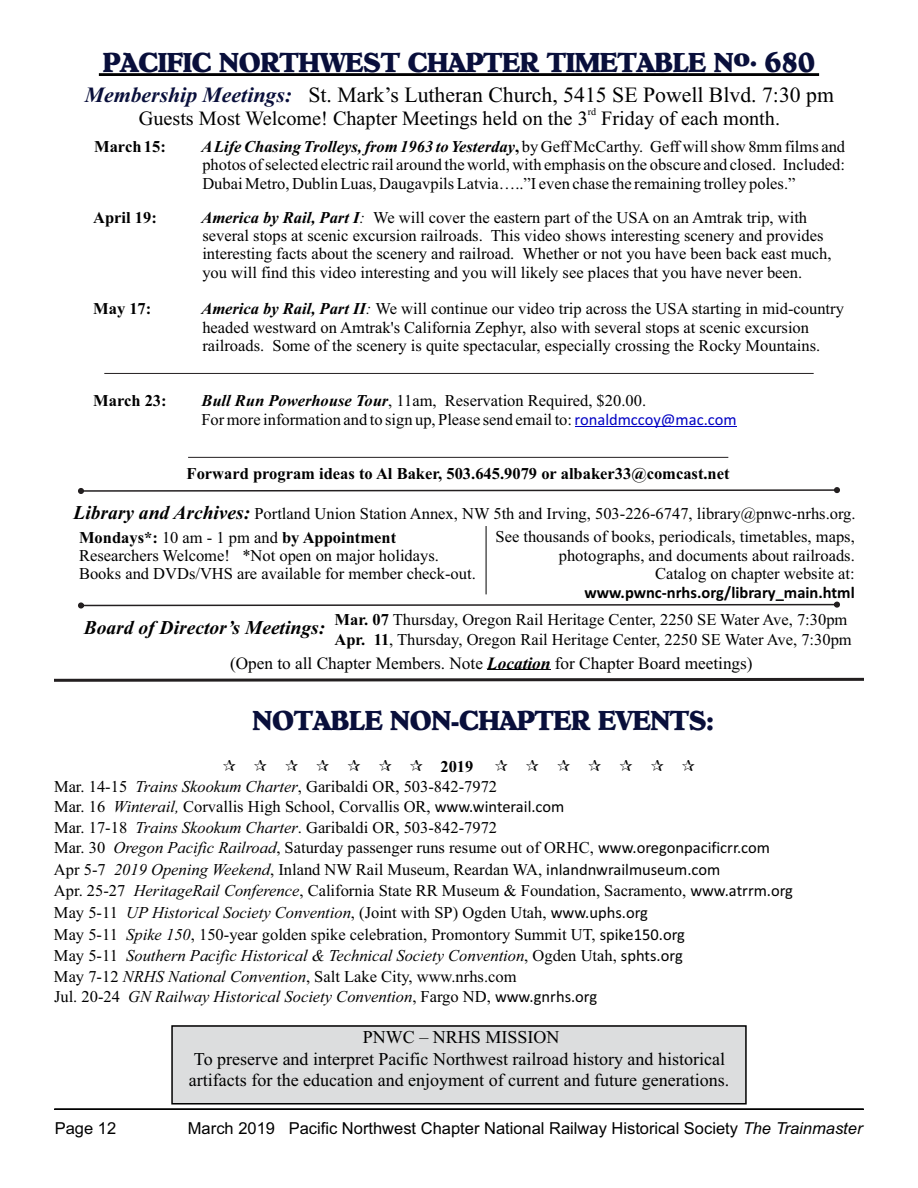
<style>
.page{position:relative;width:918px;height:1188px;background:#fff}
.page>*{position:absolute;margin:0;border:0;box-sizing:border-box;transform-origin:0 0}
.t1{font:27px "Old Century";color:#090f3b}
.t2{font:21.75px "Times New Roman";color:#000}
.t3{font:20.25px "Times New Roman";color:#000}
.t4{font:italic 700 19.5px "Times New Roman";color:#000}
.t5{font:18px/21.6px "Times New Roman";color:#000;text-align:center}
.t6{font:17.25px "Times New Roman";color:#000}
.t7{font:16.5px/18.3px "Times New Roman";color:#000}
.t8{font:italic 16.5px/20.5px "Times New Roman";color:#000}
.t9{font:700 16.5px "Times New Roman";color:#000}
.t10{font:16.5px "Arial";color:#000}
.t11{font:700 16.5px "Calibri";color:#000}
.t12{font:10.2px "Times New Roman";color:#000}
.s1{font-weight:700;font-style:italic;color:#090f3b}
.s2{font-weight:700;font-style:italic}
.s3{font-weight:700}
.s4{font-style:italic}
.s5{font-family:"Calibri";color:#0000c4}
.s6{font-weight:700;font-style:italic;font-size:19.5px}
.s7{font-family:"Calibri"}
.s8{font-style:normal}
.s9{font-family:"Calibri";font-style:normal}
</style>
<div class="page">
<hr style="left:99px;top:73px;width:720px;height:3px;background:#000">
<hr style="left:487px;top:669px;width:64px;height:1px;background:#000">
<svg style="left:78px;top:487px;width:762px;height:7px"></svg>
<svg style="left:78px;top:602px;width:762px;height:7px"></svg>
<svg style="left:54px;top:677px;width:810px;height:5px"></svg>
<hr style="left:575px;top:426px;width:162px;height:1px;background:#0000c4">
<hr style="left:188px;top:457px;width:540px;height:1px;background:#231f20">
<div style="left:172px;top:1025px;width:574px;height:78px;background:#dcddde"></div>
<div style="left:171px;top:1025px;width:576px;height:80px;border:2px solid #000"></div>
<hr style="left:54px;top:1109px;width:810px;height:1px;background:#000">
<hr style="left:486px;top:526px;width:1px;height:68px;background:#000">
<hr style="left:104px;top:373px;width:710px;height:1px;background:#231f20">
<h1 class="t1" style="left:103px;top:46px;width:713px">PACIFIC NORTHWEST CHAPTER TIMETABLE N 680</h1>
<h1 class="t1" style="left:733px;top:40px;width:25px">o.</h1>
<h2 class="t2" style="left:85px;top:80px;width:751px"><span class="s1">Membership Meetings:</span> St. Mark’s Lutheran Church, 5415 SE Powell Blvd. 7:30 pm</h2>
<p class="t12" style="left:588px;top:104px;width:10px">rd</p>
<p class="t3" style="left:139px;top:104px;width:643px">Guests Most Welcome! Chapter Meetings held on the 3 Friday of each month.</p>
<p class="t9" style="left:94px;top:135px;width:73px">March 15:</p>
<p class="t7" style="left:201px;top:137px;width:645px;text-align:justify"><span class="s2">A Life Chasing Trolleys, from 1963 to Yesterday</span><span class="s3">,</span> by Geff McCarthy. Geff will show 8mm films and photos of selected electric rail around the world, with emphasis on the obscure and closed. Included:<br>Dubai Metro, Dublin Luas, Daugavpils Latvia…..”I even chase the remaining trolley poles.”</p>
<p class="t9" style="left:93px;top:206px;width:65px">April 19:</p>
<p class="t7" style="left:201px;top:208px;width:632px"><span class="s2">America by Rail, Part I</span><span class="s4">:</span> We will cover the eastern part of the USA on an Amtrak trip, with several stops at scenic excursion railroads. This video shows interesting scenery and provides interesting facts about the scenery and railroad. Whether or not you have been back east much, you will find this video interesting and you will likely see places that you have never been.</p>
<p class="t9" style="left:93px;top:297px;width:60px">May 17:</p>
<p class="t7" style="left:201px;top:299px;width:644px"><span class="s2">America by Rail, Part II</span><span class="s4">:</span> We will continue our video trip across the USA starting in mid-country headed westward on Amtrak's California Zephyr, also with several stops at scenic excursion railroads. Some of the scenery is quite spectacular, especially crossing the Rocky Mountains.</p>
<p class="t9" style="left:93px;top:389px;width:75px">March 23:</p>
<p class="t7" style="left:201px;top:390px;width:537px;line-height:19px"><span class="s2">Bull Run Powerhouse Tour</span>, 11am, Reservation Required, $20.00.<br>For more information and to sign up, Please send email to: <span class="s5">ronaldmccoy@mac.com</span></p>
<p class="t9" style="left:187px;top:463px;width:545px">Forward program ideas to Al Baker, 503.645.9079 or albaker33@comcast.net</p>
<p class="t7" style="left:79px;top:501px;width:778px;line-height:24.2px;text-indent:-6px"><span class="s6">Library and Archives:</span> Portland Union Station Annex, NW 5th and Irving, 503-226-6747, library@pnwc-nrhs.org.<br><span class="s3">Mondays*:</span> 10 am - 1 pm and <span class="s3">by Appointment</span></p>
<p class="t7" style="left:79px;top:546px;width:398px">Researchers Welcome! *Not open on major holidays.<br>Books and DVDs/VHS are available for member check-out.</p>
<p class="t7" style="left:496px;top:527px;width:361px;text-align:right">See thousands of books, periodicals, timetables, maps, photographs, and documents about railroads.<br>Catalog on chapter website at:</p>
<p class="t11" style="left:585px;top:582px;width:272px">www.pwnc-nrhs.org/library_main.html</p>
<p class="t4" style="left:84px;top:614px;width:243px">Board of Director’s Meetings:</p>
<p class="t7" style="left:335px;top:610px;width:514px"><span class="s3">Mar. 07</span> Thursday, Oregon Rail Heritage Center, 2250 SE Water Ave, 7:30pm</p>
<p class="t7" style="left:334px;top:630px;width:519px"><span class="s3">Apr. 11</span>, Thursday, Oregon Rail Heritage Center, 2250 SE Water Ave, 7:30pm</p>
<p class="t6" style="left:230px;top:651px;width:524px">(Open to all Chapter Members. Note <span class="s2">Location</span> for Chapter Board meetings)</p>
<h1 class="t1" style="left:253px;top:705px;width:462px">NOTABLE NON-CHAPTER EVENTS:</h1>
<p class="t9" style="left:440px;top:755px;width:34px">2019</p>
<p class="t7" style="left:54px;top:777px;width:75px">Mar. 14-15</p>
<p class="t7" style="left:136px;top:777px;width:363px"><span class="s4">Trains Skookum Charter</span>, Garibaldi OR, 503-842-7972</p>
<p class="t7" style="left:54px;top:797px;width:53px">Mar. 16</p>
<p class="t7" style="left:54px;top:796px;width:512px;line-height:20.4px;text-indent:60px"><span class="s4">Winterail,</span> Corvallis High School, Corvallis OR, <span class="s7">www.winterail.com<br></span>Mar. 17-18</p>
<p class="t7" style="left:54px;top:816px;width:718px;line-height:21.1px;text-indent:82px"><span class="s4">Trains Skookum Charter</span>. Garibaldi OR, 503-842-7972<br>Mar. 30 <span class="s4">Oregon Pacific Railroad</span>, Saturday passenger runs resume out of ORHC, <span class="s7">www.oregonpacificrr.com<br></span>Apr 5-7</p>
<p class="t7" style="left:54px;top:858px;width:668px;line-height:21.6px;text-indent:60px"><span class="s4">2019 Opening Weekend</span>, Inland NW Rail Museum, Reardan WA, <span class="s7">inlandnwrailmuseum.com<br></span>Apr. 25-27</p>
<p class="t7" style="left:134px;top:882px;width:661px"><span class="s4">HeritageRail Conference</span>, California State RR Museum &amp; Foundation, Sacramento, <span class="s7">www.atrrm.org</span></p>
<p class="t7" style="left:54px;top:903px;width:66px">May 5-11</p>
<p class="t8" style="left:126px;top:902px;width:523px">UP Historical Society Convention<span class="s8">, (Joint with SP) Ogden Utah,</span> <span class="s9">www.uphs.org</span></p>
<p class="t7" style="left:54px;top:925px;width:66px">May 5-11</p>
<p class="t7" style="left:126px;top:925px;width:560px"><span class="s4">Spike 150</span>, 150-year golden spike celebration, Promontory Summit UT, <span class="s7">spike150.org</span></p>
<p class="t7" style="left:54px;top:946px;width:66px">May 5-11</p>
<p class="t8" style="left:54px;top:945px;width:630px;text-indent:72px">Southern Pacific Historical &amp; Technical Society Convention<span class="s8">, Ogden Utah,</span> <span class="s9">sphts.org<br></span><span class="s8">May 7-12</span> NRHS National Convention<span class="s8">, Salt Lake City, www.nrhs.com<br>Jul. 20-24</span></p>
<p class="t8" style="left:128px;top:986px;width:471px">GN Railway Historical Society Convention<span class="s8">, Fargo ND,</span> <span class="s9">www.gnrhs.org</span></p>
<p class="t10" style="left:55px;top:1117px;width:63px">Page 12</p>
<p class="t5" style="left:189px;top:1026px;width:542px">PNWC – NRHS MISSION<br>To preserve and interpret Pacific Northwest railroad history and historical artifacts for the education and enjoyment of current and future generations.</p>
<p class="t10" style="left:188px;top:1117px;width:676px">March 2019 Pacific Northwest Chapter National Railway Historical Society <span class="s4">The Trainmaster</span></p>
</div>
